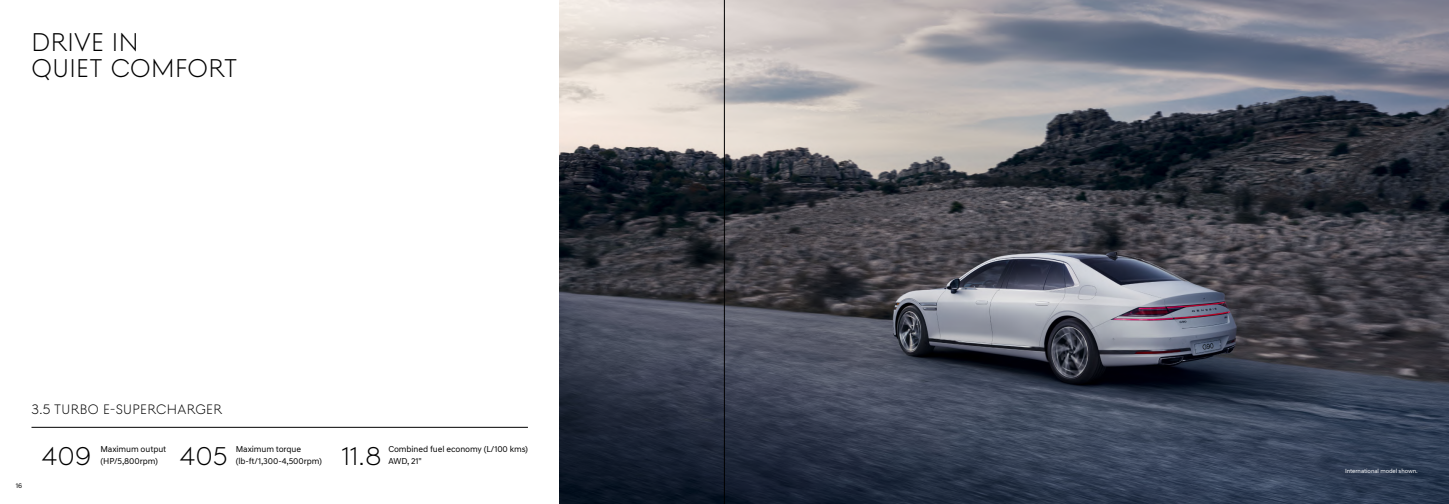
<style>
.page{position:relative;width:1449px;height:504px;background:#fff}
.page>*{position:absolute;margin:0;border:0;box-sizing:border-box;transform-origin:0 0}
.t1{font:300 26.25px/26.2px "Genesis Sans Head";letter-spacing:.015em;color:#000}
.t2{font:300 14px "Genesis Sans Head";letter-spacing:.025em;color:#000}
.t3{font:8.75px/11.4px "Genesis Sans Text";letter-spacing:-.01em;color:#000}
.t4{font:7px "Genesis Sans Text";color:#000}
.t5{font:6.12px "Genesis Sans Text";letter-spacing:-.01em;color:#fff}
</style>
<div class="page">
<img style="left:559px;top:0;width:890px;height:504px">
<hr style="left:32px;top:427px;width:496px;height:1px;background:#000">
<hr style="left:724px;top:0;width:1px;height:504px;background:#000">
<h1 class="t1" style="left:32px;top:29px;width:207px;text-indent:80px">IN<br>QUIET COMFORT</h1>
<h1 class="t1" style="left:32px;top:29px;width:48px">DRIVE</h1>
<p class="t4" style="left:16px;top:482px;width:8px">16</p>
<h2 class="t2" style="left:32px;top:402px;width:192px">3.5 TURBO E-SUPE RCHARGE R</h2>
<h1 class="t1" style="left:42px;top:442px;width:51px">409</h1>
<h1 class="t1" style="left:180px;top:442px;width:49px">405</h1>
<p class="t3" style="left:100px;top:444px;width:67px">Maximum output (HP/5,800rpm)</p>
<p class="t3" style="left:236px;top:444px;width:88px">Maximum torque (lb-ft/1,300-4,500rpm)</p>
<p class="t3" style="left:388px;top:444px;width:141px">Combined fuel economy (L/100 kms)</p>
<h1 class="t1" style="left:342px;top:442px;width:41px">11.8</h1>
<p class="t3" style="left:388px;top:455px;width:35px">AWD, 21"</p>
<p class="t5" style="left:1345px;top:467px;width:74px">International model shown.</p>
</div>
